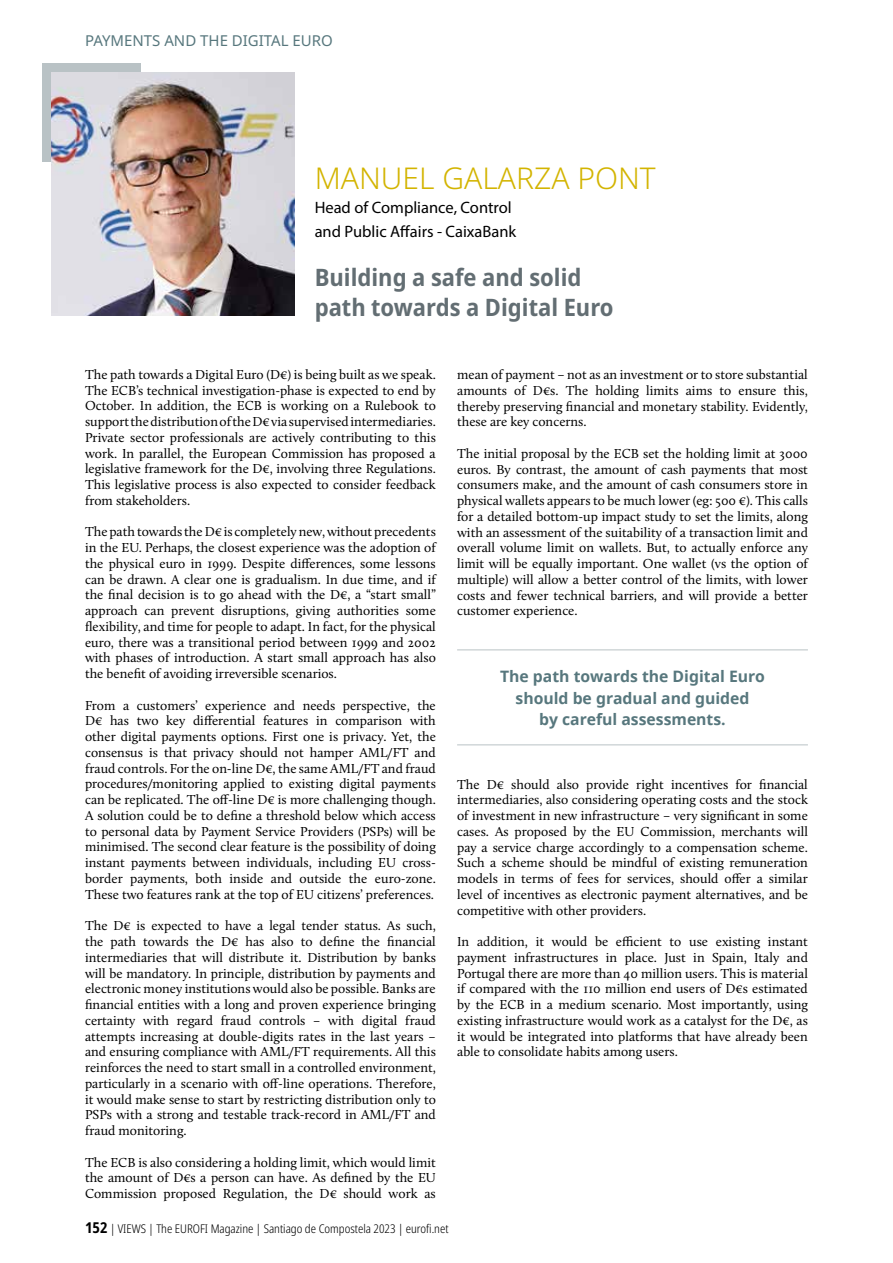
<style>
.page{position:relative;width:893px;height:1263px;background:#fff}
.page>*{position:absolute;margin:0;border:0;box-sizing:border-box;transform-origin:0 0}
.t1{font:300 30px "Noto Sans";color:#d3b400}
.t2{font:700 semi-condensed 24px/30px "Noto Sans";color:#636e73}
.t3{font:16.5px/24px "Myriad Pro";color:#000}
.t4{font:700 15.75px/21.6px "Noto Sans";color:#57777d;text-align:center}
.t5{font:15px "Noto Sans";color:#57777d}
.t6{font:13.5px/15.8px "Calluna";color:#000;text-align:justify}
.t7{font:300 condensed 12px "Noto Sans";color:#000}
.s1{font-weight:700;font-size:15px}
</style>
<div class="page">
<div style="left:43px;top:64px;width:98px;height:98px;background:#b9c2c5"></div>
<img style="left:51px;top:72px;width:243px;height:244px">
<hr style="left:457px;top:649px;width:351px;height:1px;background:#b9c2c5">
<hr style="left:457px;top:744px;width:351px;height:1px;background:#b9c2c5">
<p class="t5" style="left:85px;top:30px;width:249px">PAYMENTS AND THE DIGITAL EURO</p>
<h1 class="t1" style="left:315px;top:157px;width:343px">MANUEL GALARZA PONT</h1>
<p class="t3" style="left:315px;top:195px;width:203px">Head of Compliance, Control and Public Affairs - CaixaBank</p>
<h2 class="t2" style="left:315px;top:263px;width:300px">Building a safe and solid path towards a Digital Euro</h2>
<p class="t6" style="left:85px;top:366px;width:352px">The path towards a Digital Euro (D€) is being built as we speak.<br>The ECB’s technical investigation-phase is expected to end by October. In addition, the ECB is working on a Rulebook to support the distribution of the D€ via supervised intermediaries.<br>Private sector professionals are actively contributing to this work. In parallel, the European Commission has proposed a legislative framework for the D€, involving three Regulations.<br>This legislative process is also expected to consider feedback from stakeholders.</p>
<p class="t6" style="left:85px;top:524px;width:352px">The path towards the D€ is completely new, without precedents in the EU. Perhaps, the closest experience was the adoption of the physical euro in 1999. Despite differences, some lessons can be drawn. A clear one is gradualism. In due time, and if the final decision is to go ahead with the D€, a “start small” approach can prevent disruptions, giving authorities some flexibility, and time for people to adapt. In fact, for the physical euro, there was a transitional period between 1999 and 2002 with phases of introduction. A start small approach has also the benefit of avoiding irreversible scenarios.</p>
<p class="t6" style="left:85px;top:697px;width:352px">From a customers’ experience and needs perspective, the D€ has two key differential features in comparison with other digital payments options. First one is privacy. Yet, the consensus is that privacy should not hamper AML/FT and fraud controls. For the on-line D€, the same AML/FT and fraud procedures/monitoring applied to existing digital payments can be replicated. The off-line D€ is more challenging though.<br>A solution could be to define a threshold below which access to personal data by Payment Service Providers (PSPs) will be minimised. The second clear feature is the possibility of doing instant payments between individuals, including EU cross&shy;border payments, both inside and outside the euro-zone.<br>These two features rank at the top of EU citizens’ preferences.</p>
<p class="t6" style="left:85px;top:918px;width:352px">The D€ is expected to have a legal tender status. As such, the path towards the D€ has also to define the financial intermediaries that will distribute it. Distribution by banks will be mandatory. In principle, distribution by payments and electronic money institutions would also be possible. Banks are financial entities with a long and proven experience bringing certainty with regard fraud controls – with digital fraud attempts increasing at double-digits rates in the last years – and ensuring compliance with AML/FT requirements. All this reinforces the need to start small in a controlled environment, particularly in a scenario with off-line operations. Therefore, it would make sense to start by restricting distribution only to PSPs with a strong and testable track-record in AML/FT and fraud monitoring.</p>
<p class="t6" style="left:85px;top:1154px;width:352px">The ECB is also considering a holding limit, which would limit the amount of D€s a person can have. As defined by the EU Commission proposed Regulation, the D€ should work as</p>
<p class="t7" style="left:85px;top:1220px;width:365px"><span class="s1">152</span> | VIEWS | The EUROFI Magazine | Santiago de Compostela 2023 | eurofi.net</p>
<p class="t6" style="left:457px;top:366px;width:352px">mean of payment – not as an investment or to store substantial amounts of D€s. The holding limits aims to ensure this, thereby preserving financial and monetary stability. Evidently, these are key concerns.</p>
<p class="t6" style="left:457px;top:445px;width:352px">The initial proposal by the ECB set the holding limit at 3000 euros. By contrast, the amount of cash payments that most consumers make, and the amount of cash consumers store in physical wallets appears to be much lower (eg: 500 €). This calls for a detailed bottom-up impact study to set the limits, along with an assessment of the suitability of a transaction limit and overall volume limit on wallets. But, to actually enforce any limit will be equally important. One wallet (vs the option of multiple) will allow a better control of the limits, with lower costs and fewer technical barriers, and will provide a better customer experience.</p>
<p class="t4" style="left:500px;top:666px;width:266px">The path towards the Digital Euro should be gradual and guided<br>by careful assessments.</p>
<p class="t6" style="left:457px;top:776px;width:352px">The D€ should also provide right incentives for financial intermediaries, also considering operating costs and the stock of investment in new infrastructure – very significant in some cases. As proposed by the EU Commission, merchants will pay a service charge accordingly to a compensation scheme.<br>Such a scheme should be mindful of existing remuneration models in terms of fees for services, should offer a similar level of incentives as electronic payment alternatives, and be competitive with other providers.</p>
<p class="t6" style="left:457px;top:934px;width:352px">In addition, it would be efficient to use existing instant payment infrastructures in place. Just in Spain, Italy and Portugal there are more than 40 million users. This is material if compared with the 110 million end users of D€s estimated by the ECB in a medium scenario. Most importantly, using existing infrastructure would work as a catalyst for the D€, as it would be integrated into platforms that have already been able to consolidate habits among users.</p>
</div>
